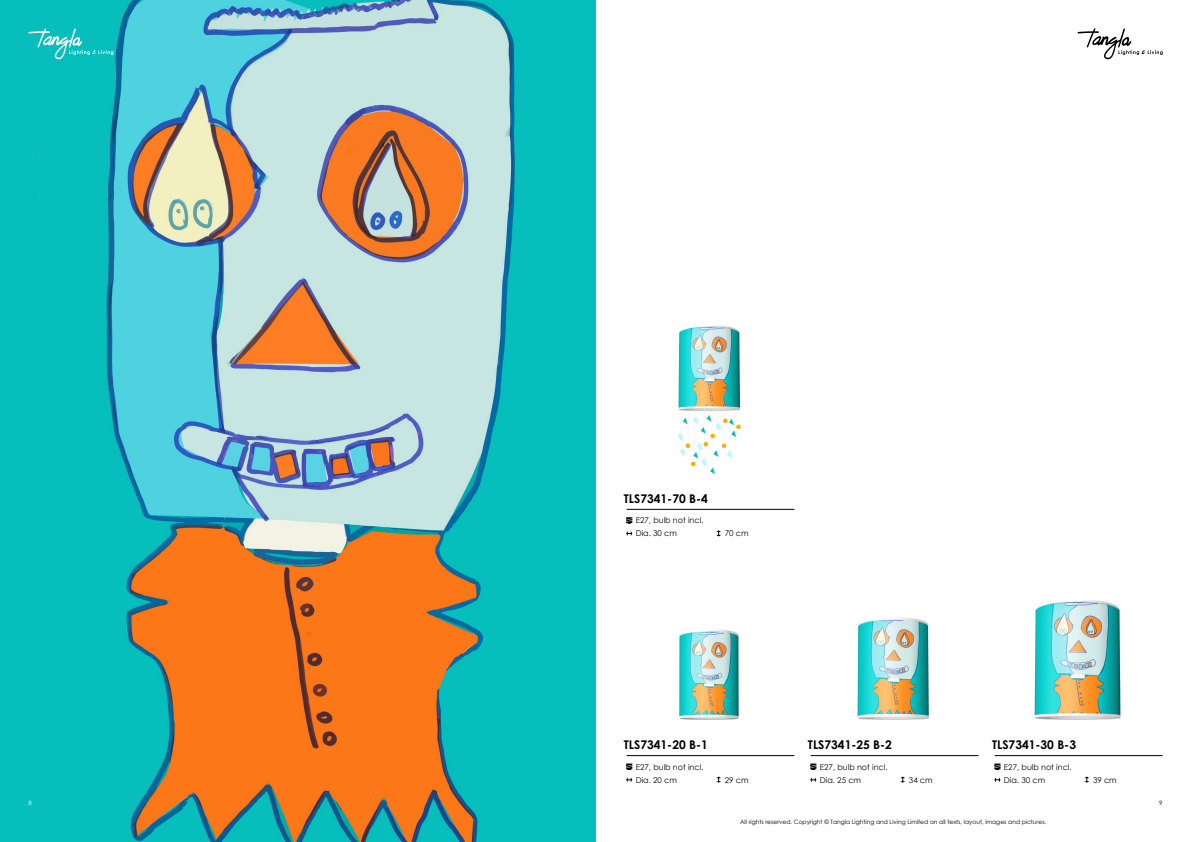
<style>
.page{position:relative;width:1191px;height:842px;background:#fff}
.page>*{position:absolute;margin:0;border:0;box-sizing:border-box;transform-origin:0 0}
.t1{font:700 12px "Century Gothic";color:#000}
.t2{font:8px/12.9px "Century Gothic";color:#000}
.t3{font:6px "Century Gothic";color:#000}
.t4{font:6px "Century Gothic";color:#fff}
</style>
<div class="page">
<img style="left:0;top:0;width:595px;height:842px">
<svg style="left:626px;top:763px;width:6px;height:7px"></svg>
<img style="left:679px;top:629px;width:60px;height:91px">
<hr style="left:626px;top:755px;width:168px;height:1px;background:#000">
<svg style="left:716px;top:776px;width:5px;height:7px"></svg>
<svg style="left:626px;top:777px;width:6px;height:5px"></svg>
<svg style="left:994px;top:763px;width:6px;height:7px"></svg>
<img style="left:1034px;top:600px;width:87px;height:120px">
<hr style="left:994px;top:755px;width:168px;height:1px;background:#000">
<svg style="left:1084px;top:776px;width:5px;height:7px"></svg>
<svg style="left:994px;top:777px;width:6px;height:5px"></svg>
<svg style="left:626px;top:517px;width:6px;height:7px"></svg>
<img style="left:677px;top:325px;width:64px;height:150px">
<hr style="left:626px;top:509px;width:168px;height:1px;background:#000">
<svg style="left:716px;top:530px;width:5px;height:6px"></svg>
<svg style="left:626px;top:531px;width:6px;height:5px"></svg>
<svg style="left:810px;top:763px;width:6px;height:7px"></svg>
<img style="left:857px;top:617px;width:72px;height:103px">
<hr style="left:810px;top:755px;width:168px;height:1px;background:#000">
<svg style="left:900px;top:776px;width:5px;height:7px"></svg>
<svg style="left:810px;top:777px;width:6px;height:5px"></svg>
<svg style="left:28px;top:28px;width:85px;height:32px;background:#27c6c4"></svg>
<svg style="left:1077px;top:28px;width:85px;height:32px"></svg>
<h1 class="t1" style="left:624px;top:489px;width:85px">TLS7341-70 B-4</h1>
<p class="t2" style="left:636px;top:514px;width:69px">E27, bulb not incl.<br>Dia. 30 cm</p>
<p class="t2" style="left:725px;top:527px;width:25px">70 cm</p>
<h1 class="t1" style="left:624px;top:735px;width:85px">TLS7341-20 B-1</h1>
<p class="t2" style="left:636px;top:760px;width:69px">E27, bulb not incl.<br>Dia. 20 cm</p>
<h1 class="t1" style="left:808px;top:735px;width:85px">TLS7341-25 B-2</h1>
<p class="t2" style="left:820px;top:760px;width:69px">E27, bulb not incl.<br>Dia. 25 cm</p>
<p class="t3" style="left:740px;top:818px;width:308px">All rights reserved. Copyright © Tangla Lighting and Living Limited on all texts, layout, images and pictures.</p>
<h1 class="t1" style="left:992px;top:735px;width:85px">TLS7341-30 B-3</h1>
<p class="t2" style="left:1004px;top:760px;width:69px">E27, bulb not incl.<br>Dia. 30 cm</p>
<p class="t2" style="left:725px;top:773px;width:25px">29 cm</p>
<p class="t2" style="left:909px;top:773px;width:25px">34 cm</p>
<p class="t2" style="left:1093px;top:773px;width:25px">39 cm</p>
<p class="t4" style="left:28px;top:798px;width:5px">8</p>
<p class="t3" style="left:1159px;top:798px;width:5px">9</p>
</div>
